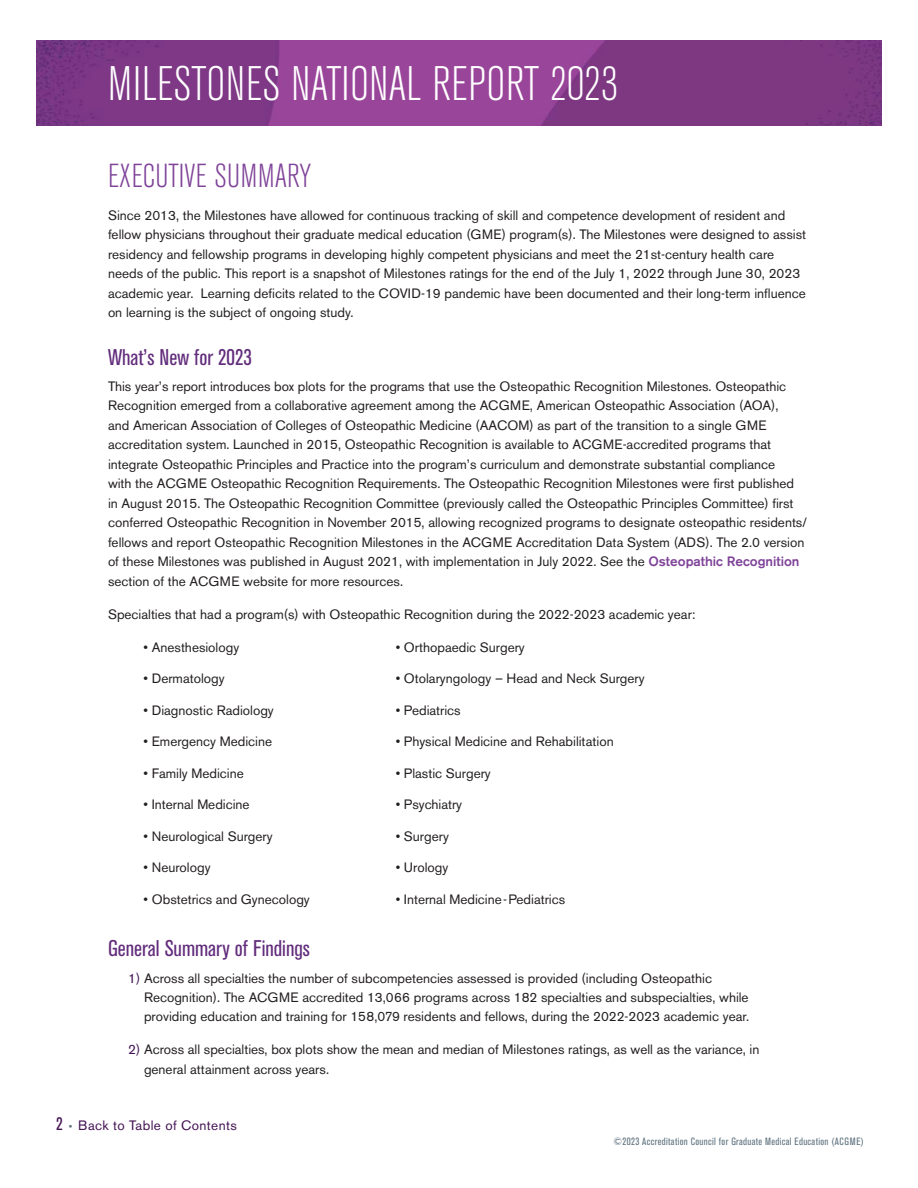
<style>
.page{position:relative;width:918px;height:1188px;background:#fff}
.page>*{position:absolute;margin:0;border:0;box-sizing:border-box;transform-origin:0 0}
.t1{font:300 condensed 48px "Akzidenz Grotesk BE";color:#fff}
.t2{font:300 condensed 33px "Akzidenz Grotesk BE";color:#7f4399}
.t3{font:condensed 22.5px "Akzidenz Grotesk BE";color:#622d7c}
.t4{font:13.5px/19.5px "Akzidenz Grotesk BE";color:#231f20}
.t5{font:13.5px "Akzidenz Grotesk BE";letter-spacing:.03em;color:#431353}
.t6{font:condensed 10.5px "Akzidenz Grotesk BE";letter-spacing:.03em;color:#5f7380}
.s1{font-weight:500;color:#7f4399}
.s2{color:#431353}
.s3{font-stretch:condensed;font-size:18px}
.s4{font-stretch:condensed;font-size:10.5px;color:#5f7380}
</style>
<div class="page">
<img style="left:37px;top:40px;width:844px;height:85px">
<h1 class="t1" style="left:108px;top:57px;width:512px">MILESTONES NATIONAL REPORT 2023</h1>
<h2 class="t2" style="left:108px;top:158px;width:205px">EXECUTIVE SUMMARY</h2>
<p class="t4" style="left:108px;top:205px;width:700px">Since 2013, the Milestones have allowed for continuous tracking of skill and competence development of resident and fellow physicians throughout their graduate medical education (GME) program(s). The Milestones were designed to assist residency and fellowship programs in developing highly competent physicians and meet the 21st-century health care needs of the public. This report is a snapshot of Milestones ratings for the end of the July 1, 2022 through June 30, 2023 academic year. Learning deficits related to the COVID-19 pandemic have been documented and their long-term influence on learning is the subject of ongoing study.</p>
<h3 class="t3" style="left:108px;top:344px;width:145px">What’s New for 2023</h3>
<p class="t4" style="left:108px;top:376px;width:700px">This year’s report introduces box plots for the programs that use the Osteopathic Recognition Milestones. Osteopathic Recognition emerged from a collaborative agreement among the ACGME, American Osteopathic Association (AOA),<br>and American Association of Colleges of Osteopathic Medicine (AACOM) as part of the transition to a single GME accreditation system. Launched in 2015, Osteopathic Recognition is available to ACGME-accredited programs that integrate Osteopathic Principles and Practice into the program’s curriculum and demonstrate substantial compliance<br>with the ACGME Osteopathic Recognition Requirements. The Osteopathic Recognition Milestones were first published in August 2015. The Osteopathic Recognition Committee (previously called the Osteopathic Principles Committee) first conferred Osteopathic Recognition in November 2015, allowing recognized programs to designate osteopathic residents/ fellows and report Osteopathic Recognition Milestones in the ACGME Accreditation Data System (ADS). The 2.0 version of these Milestones was published in August 2021, with implementation in July 2022. See the <span class="s1">Osteopathic Recognition </span>section of the ACGME website for more resources.</p>
<p class="t4" style="left:108px;top:604px;width:589px">Specialties that had a program(s) with Osteopathic Recognition during the 2022-2023 academic year:</p>
<p class="t4" style="left:144px;top:638px;width:97px">• Anesthesiology</p>
<p class="t4" style="left:144px;top:669px;width:82px">• Dermatology</p>
<p class="t4" style="left:144px;top:700px;width:132px">• Diagnostic Radiology</p>
<p class="t4" style="left:144px;top:732px;width:130px">• Emergency Medicine</p>
<p class="t4" style="left:144px;top:763px;width:102px">• Family Medicine</p>
<p class="t4" style="left:144px;top:795px;width:108px">• Internal Medicine</p>
<p class="t4" style="left:144px;top:826px;width:131px">• Neurological Surgery</p>
<p class="t4" style="left:144px;top:858px;width:68px">• Neurology</p>
<p class="t4" style="left:144px;top:889px;width:168px">• Obstetrics and Gynecology</p>
<p class="t4" style="left:396px;top:637px;width:131px">• Orthopaedic Surgery</p>
<p class="t4" style="left:396px;top:669px;width:250px">• Otolaryngology – Head and Neck Surgery</p>
<p class="t4" style="left:396px;top:700px;width:66px">• Pediatrics</p>
<p class="t4" style="left:396px;top:732px;width:219px">• Physical Medicine and Rehabilitation</p>
<p class="t4" style="left:396px;top:763px;width:97px">• Plastic Surgery</p>
<p class="t4" style="left:396px;top:795px;width:68px">• Psychiatry</p>
<p class="t4" style="left:396px;top:826px;width:55px">• Surgery</p>
<p class="t4" style="left:396px;top:858px;width:54px">• Urology</p>
<p class="t4" style="left:396px;top:889px;width:171px">• Internal Medicine-Pediatrics</p>
<h3 class="t3" style="left:108px;top:936px;width:204px">General Summary of Findings</h3>
<p class="t4" style="left:144px;top:968px;width:607px;text-indent:-16px"><span class="s2">1)</span> Across all specialties the number of subcompetencies assessed is provided (including Osteopathic<br>Recognition). The ACGME accredited 13,066 programs across 182 specialties and subspecialties, while providing education and training for 158,079 residents and fellows, during the 2022-2023 academic year.</p>
<p class="t4" style="left:144px;top:1040px;width:617px;text-indent:-16px"><span class="s2">2)</span> Across all specialties, box plots show the mean and median of Milestones ratings, as well as the variance, in general attainment across years.</p>
<p class="t5" style="left:56px;top:1118px;width:182px"><span class="s3">2</span> <span class="s4">•</span> Back to Table of Contents</p>
<p class="t6" style="left:614px;top:1135px;width:252px">©2023 Accreditation Council for Graduate Medical Education (ACGME)</p>
</div>
